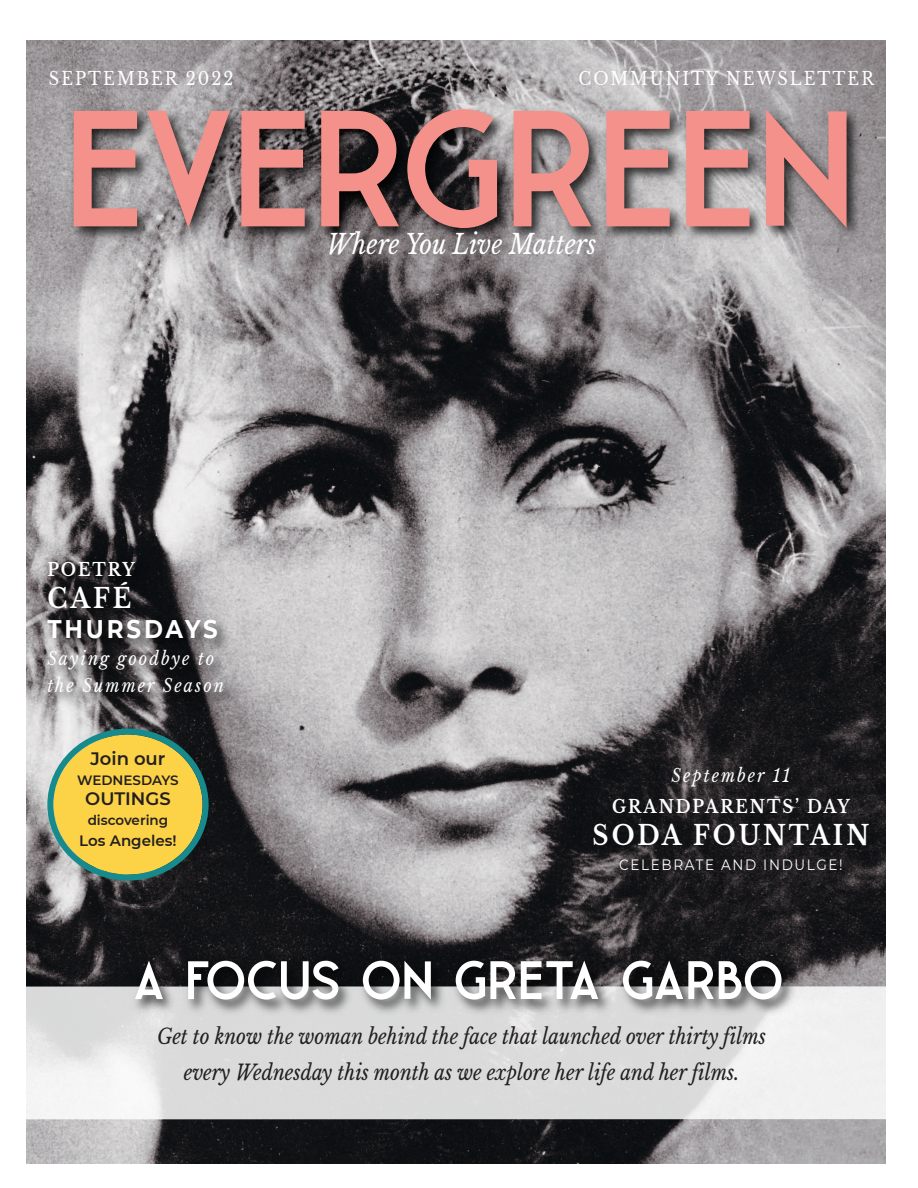
<style>
.page{position:relative;width:918px;height:1188px;background:#fff}
.page>*{position:absolute;margin:0;border:0;box-sizing:border-box;transform-origin:0 0}
.t1{font:700 165px "Leaner";color:#f4918b}
.t2{font:700 54px "Leaner";letter-spacing:-.01em;color:#fff}
.t3{font:italic 27px "Libre Baskerville";color:#fff;scale:.9 1}
.t4{font:700 27px "Libre Baskerville";letter-spacing:.125em;color:#fff;scale:.9 1}
.t5{font:700 25.5px "Montserrat";letter-spacing:.125em;color:#fff;scale:.9 1}
.t6{font:italic 21px/36px "Libre Baskerville";color:#231f20;text-align:center;scale:.9 1}
.t7{font:italic 18px/27px "Libre Baskerville";letter-spacing:.125em;color:#fff;scale:.9 1}
.t8{font:18px "Libre Baskerville";letter-spacing:.125em;color:#fff;scale:.9 1}
.t9{font:700 18px "Libre Baskerville";letter-spacing:.125em;color:#fff;scale:.9 1}
.t10{font:600 18px "Montserrat";color:#231f20}
.t11{font:15px "Montserrat";letter-spacing:.125em;color:#fff;scale:.9 1}
.t12{font:600 15px "Montserrat";color:#231f20}
.t13{font:600 13.5px "Montserrat";color:#231f20}
</style>
<div class="page">
<img style="left:27px;top:40px;width:859px;height:1123px">
<div style="left:10px;top:986px;width:907px;height:133px;background:#fff;opacity:.85"></div>
<img style="left:20px;top:944px;width:888px;height:97px">
<img style="left:26px;top:71px;width:860px;height:250px">
<img style="left:26px;top:543px;width:259px;height:178px">
<svg style="left:47px;top:729px;width:162px;height:152px;background:#c3b459"></svg>
<p class="t8" style="left:49px;top:67px;width:207px">SEPTEMBER 2022</p>
<p class="t8" style="left:578px;top:67px;width:330px">COMMUNITY NEWSLETTER</p>
<h1 class="t1" style="left:65px;top:73px;width:791px">EVERGREEN</h1>
<p class="t3" style="left:327px;top:228px;width:301px">Where You Live Matters</p>
<p class="t9" style="left:47px;top:559px;width:99px">POETRY</p>
<p class="t4" style="left:47px;top:582px;width:95px">CAFÉ</p>
<p class="t5" style="left:47px;top:613px;width:191px">THURSDAYS</p>
<p class="t7" style="left:47px;top:645px;width:198px">Saying goodbye to the Summer Season</p>
<p class="t10" style="left:90px;top:748px;width:77px">Join our</p>
<p class="t13" style="left:77px;top:772px;width:103px">WEDNESDAYS</p>
<p class="t10" style="left:85px;top:788px;width:87px">OUTINGS</p>
<p class="t13" style="left:88px;top:812px;width:82px">discovering</p>
<p class="t12" style="left:79px;top:831px;width:99px">Los Angeles!</p>
<p class="t7" style="left:672px;top:762px;width:133px">September 11</p>
<p class="t9" style="left:612px;top:796px;width:266px">GRANDPARENTS’ DAY</p>
<p class="t4" style="left:593px;top:818px;width:309px">SODA FOUNTAIN</p>
<p class="t11" style="left:619px;top:856px;width:250px">CELEBRATE AND INDULGE!</p>
<h2 class="t2" style="left:133px;top:949px;width:653px">A FOCUS ON GRETA GARBO</h2>
<p class="t6" style="left:157px;top:1019px;width:678px">Get to know the woman behind the face that launched over thirty films every Wednesday this month as we explore her life and her films.</p>
</div>
